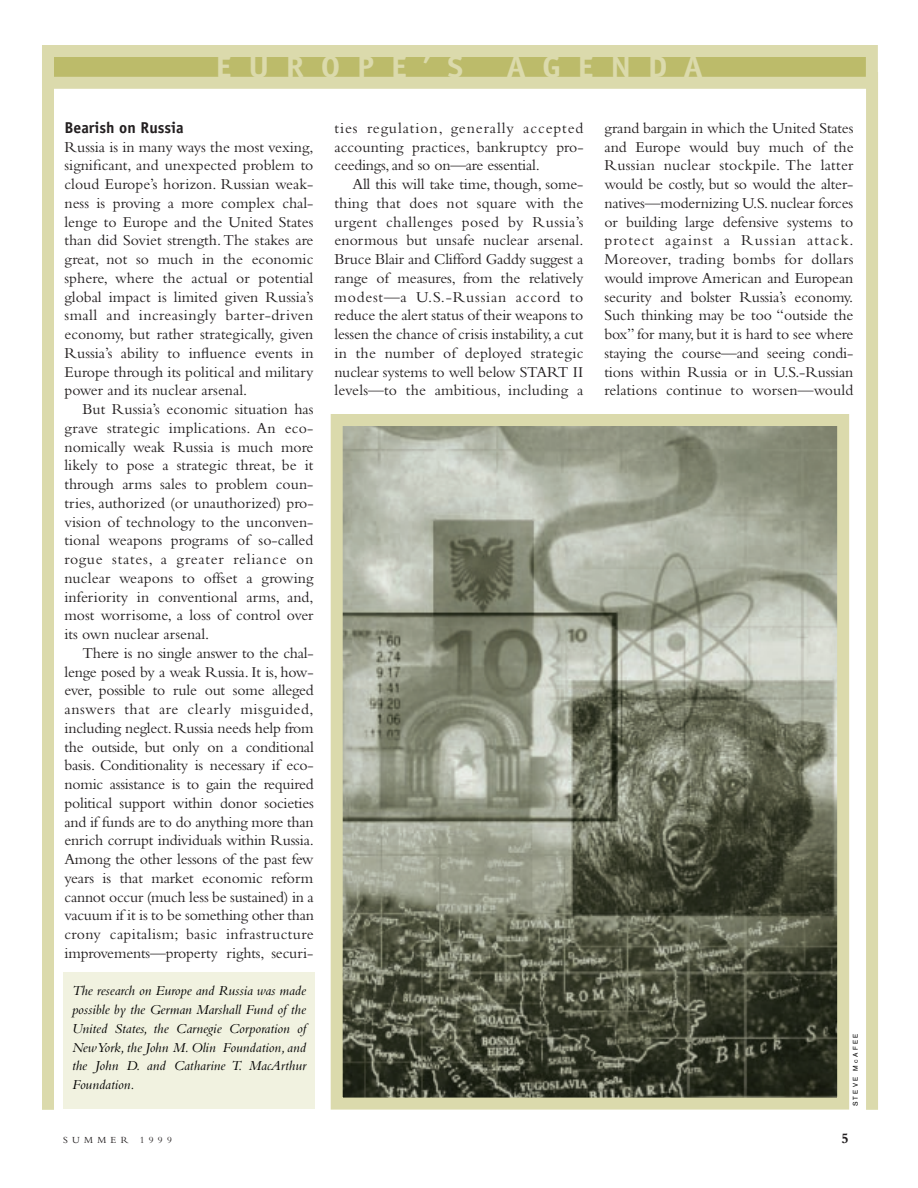
<style>
.page{position:relative;width:918px;height:1188px;background:#fff}
.page>*{position:absolute;margin:0;border:0;box-sizing:border-box;transform-origin:0 0}
.t1{font:700 30px "AT Officina Sans";letter-spacing:.505em;color:#dbdaac;scale:1.1 1}
.t2{font:15.75px/18.8px "Bembo";color:#231f20;text-align:justify}
.t3{font:700 15.75px "AT Officina Sans";color:#231f20}
.t4{font:700 15px "Bembo";color:#231f20}
.t5{font:italic 14.25px/18.8px "Bembo";letter-spacing:.005em;color:#000;text-align:justify}
.t6{font:9.75px "Bembo";letter-spacing:.44em;color:#231f20}
.t7{font:6.75px "Akzidenz Grotesk";letter-spacing:.335em;color:#000}
</style>
<div class="page">
<div style="left:42px;top:72px;width:12px;height:1038px;background:#dbdaac"></div>
<div style="left:866px;top:72px;width:12px;height:1038px;background:#dbdaac"></div>
<div style="left:54px;top:57px;width:812px;height:20px;background:#bcbb6a"></div>
<div style="left:42px;top:45px;width:836px;height:44px;border:12px solid #dbdaac"></div>
<img style="left:344px;top:427px;width:492px;height:670px">
<div style="left:331px;top:414px;width:518px;height:696px;border:12px solid #dbdaac"></div>
<div style="left:63px;top:973px;width:252px;height:136px;background:#f1f2e0"></div>
<h1 class="t1" style="left:216px;top:56px;width:227px">EUROPE’S</h1>
<h1 class="t1" style="left:507px;top:56px;width:180px">AGENDA</h1>
<p class="t3" style="left:64px;top:122px;width:121px">Bearish on Russia</p>
<p class="t2" style="left:64px;top:139px;width:251px">Russia is in many ways the most vexing, significant, and unexpected problem to cloud Europe’s horizon. Russian weak&shy;ness is proving a more complex chal&shy;lenge to Europe and the United States than did Soviet strength. The stakes are great, not so much in the economic sphere, where the actual or potential global impact is limited given Russia’s small and increasingly barter-driven economy, but rather strategically, given Russia’s ability to influence events in Europe through its political and military power and its nuclear arsenal.</p>
<p class="t2" style="left:64px;top:401px;width:251px;text-indent:18px">But Russia’s economic situation has grave strategic implications. An eco&shy;nomically weak Russia is much more likely to pose a strategic threat, be it through arms sales to problem coun&shy;tries, authorized (or unauthorized) pro&shy;vision of technology to the unconven&shy;tional weapons programs of so-called rogue states, a greater reliance on nuclear weapons to offset a growing inferiority in conventional arms, and, most worrisome, a loss of control over its own nuclear arsenal.</p>
<p class="t2" style="left:64px;top:645px;width:251px;text-indent:18px">There is no single answer to the chal&shy;lenge posed by a weak Russia. It is, how&shy;ever, possible to rule out some alleged answers that are clearly misguided, including neglect.Russia needs help from the outside, but only on a conditional basis. Conditionality is necessary if eco&shy;nomic assistance is to gain the required political support within donor societies and if funds are to do anything more than enrich corrupt individuals within Russia.<br>Among the other lessons of the past few years is that market economic reform cannot occur (much less be sustained) in a vacuum if it is to be something other than crony capitalism; basic infrastructure improvements—property rights, securi-</p>
<p class="t5" style="left:72px;top:983px;width:236px">The research on Europe and Russia was made possible by the German Marshall Fund of the United States, the Carnegie Corporation of New York, the John M. Olin Foundation, and the John D. and Catharine T. MacArthur Foundation.</p>
<p class="t2" style="left:335px;top:120px;width:251px">ties regulation, generally accepted accounting practices, bankruptcy pro&shy;ceedings, and so on—are essential.</p>
<p class="t2" style="left:335px;top:176px;width:251px;text-indent:18px">All this will take time, though, some&shy;thing that does not square with the urgent challenges posed by Russia’s enormous but unsafe nuclear arsenal.<br>Bruce Blair and Clifford Gaddy suggest a range of measures, from the relatively modest—a U.S.-Russian accord to reduce the alert status of their weapons to lessen the chance of crisis instability, a cut in the number of deployed strategic nuclear systems to well below START II levels—to the ambitious, including a</p>
<p class="t2" style="left:605px;top:120px;width:251px">grand bargain in which the United States and Europe would buy much of the Russian nuclear stockpile. The latter would be costly, but so would the alter&shy;natives—modernizing U.S. nuclear forces or building large defensive systems to protect against a Russian attack.<br>Moreover, trading bombs for dollars would improve American and European security and bolster Russia’s economy.<br>Such thinking may be too “outside the box” for many, but it is hard to see where staying the course—and seeing condi&shy;tions within Russia or in U.S.-Russian relations continue to worsen—would</p>
<p class="t7" style="left:853px;top:1106px;width:74px;rotate:-90deg">STEVE McAFEE</p>
<p class="t6" style="left:63px;top:1136px;width:110px">SUMMER 1999</p>
<p class="t4" style="left:842px;top:1132px;width:9px">5</p>
</div>
